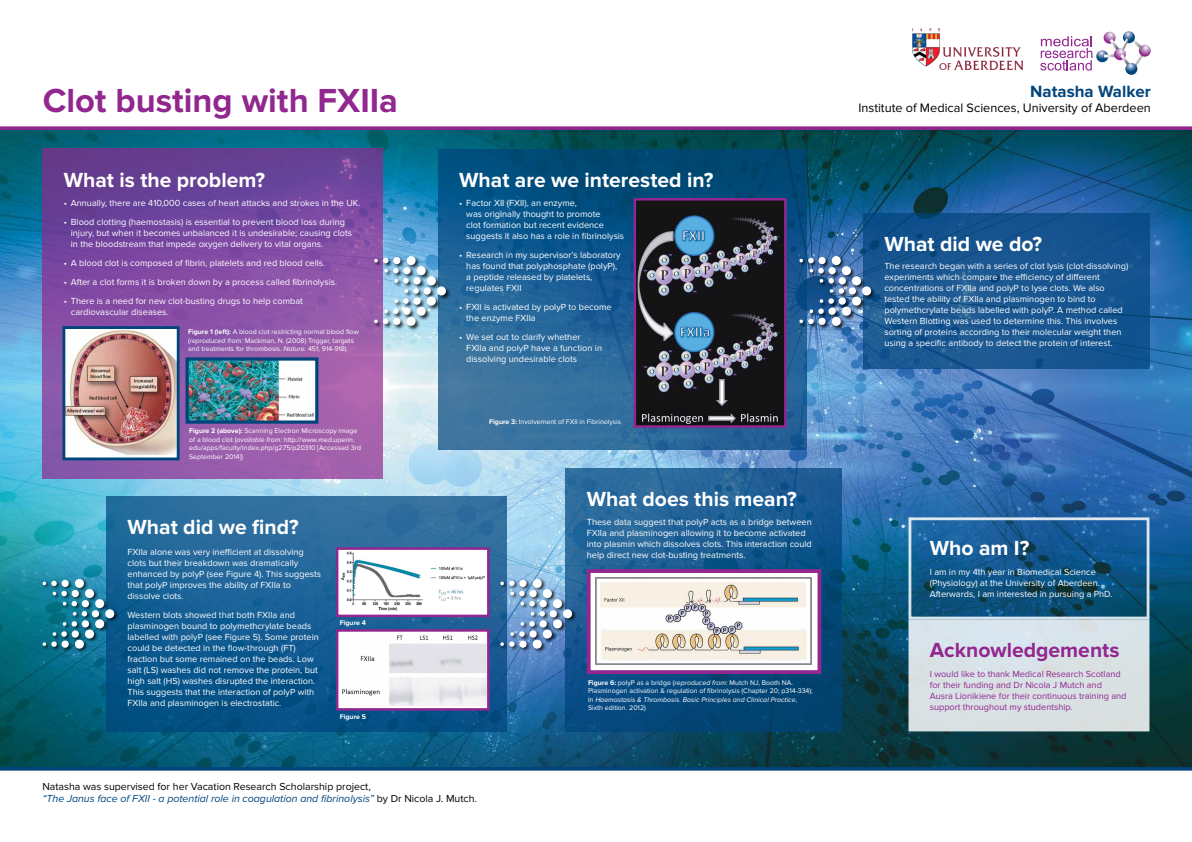
<style>
.page{position:relative;width:1192px;height:842px;background:#fff}
.page>*{position:absolute;margin:0;border:0;box-sizing:border-box;transform-origin:0 0}
.t1{font:700 34.55px "Proxima Nova";color:#92278f}
.t2{font:700 21.15px "Proxima Nova";color:#fff}
.t3{font:700 21.15px "Proxima Nova";color:#92278f}
.t4{font:700 16.9px "Proxima Nova";color:#00447c}
.t5{font:12.7px "Proxima Nova";color:#000}
.t6{font:10.55px/12.7px "Proxima Nova";color:#000}
.t7{font:9.15px/11px "Proxima Nova";color:#fff}
.t8{font:9.15px/11px "Proxima Nova";color:#92278f}
.t9{font:7px/8.4px "Proxima Nova";color:#fff}
.t10{font:700 7px "Proxima Nova";color:#fff}
.s1{font-weight:700}
.s2{font-style:italic}
.s3{font-style:italic;color:#00447c}
</style>
<div class="page">
<img style="left:912px;top:28px;width:111px;height:42px">
<img style="left:0;top:130px;width:1192px;height:637px">
<svg style="left:1040px;top:31px;width:111px;height:44px"></svg>
<svg style="left:0;top:126px;width:1192px;height:4px;background:#9a3d99"></svg>
<svg style="left:0;top:767px;width:1192px;height:4px;background:#175587"></svg>
<svg style="left:43px;top:149px;width:340px;height:330px;background:#834ea2"></svg>
<svg style="left:863px;top:213px;width:286px;height:156px;background:#16548f"></svg>
<svg style="left:438px;top:149px;width:368px;height:300px;background:#1b5e8f"></svg>
<svg style="left:106px;top:496px;width:401px;height:235px;background:#195f93"></svg>
<svg style="left:566px;top:468px;width:276px;height:263px;background:#145689"></svg>
<div style="left:909px;top:517px;width:240px;height:102px;border:3px solid #fff"></div>
<img style="left:67px;top:330px;width:109px;height:126px">
<div style="left:63px;top:326px;width:117px;height:134px;border:3px solid #00447c"></div>
<img style="left:190px;top:361px;width:124px;height:59px">
<div style="left:186px;top:357px;width:132px;height:67px;border:3px solid #00447c"></div>
<div style="left:373px;top:255px;width:78px;height:76px;background:#000;opacity:.75"></div>
<img style="left:374px;top:256px;width:72px;height:70px">
<div style="left:799px;top:255px;width:77px;height:76px;background:#000;opacity:.75"></div>
<img style="left:799px;top:256px;width:72px;height:70px">
<div style="left:42px;top:578px;width:77px;height:76px;background:#000;opacity:.75"></div>
<svg style="left:43px;top:579px;width:71px;height:70px;background:#3e8ba3"></svg>
<div style="left:500px;top:578px;width:77px;height:76px;background:#000;opacity:.75"></div>
<img style="left:500px;top:579px;width:72px;height:70px">
<img style="left:340px;top:551px;width:146px;height:62px">
<div style="left:336px;top:547px;width:154px;height:70px;border:3px solid #92278f"></div>
<div style="left:589px;top:571px;width:230px;height:101px;background:#fff"></div>
<img style="left:595px;top:578px;width:216px;height:87px">
<div style="left:587px;top:569px;width:234px;height:105px;border:4px solid #92278f"></div>
<img style="left:638px;top:202px;width:145px;height:222px">
<div style="left:634px;top:198px;width:153px;height:230px;border:3px solid #92278f"></div>
<div style="left:337px;top:630px;width:151px;height:79px;background:#fff"></div>
<img style="left:342px;top:635px;width:144px;height:70px">
<div style="left:336px;top:629px;width:154px;height:82px;border:3px solid #92278f"></div>
<div style="left:909px;top:619px;width:240px;height:112px;background:#d8e1e4;border:3px solid #fff"></div>
<h1 class="t1" style="left:43px;top:81px;width:357px">Clot busting with FXIIa</h1>
<h2 class="t2" style="left:64px;top:168px;width:203px">What is the problem?</h2>
<p class="t7" style="left:64px;top:197px;width:298px">• Annually, there are 410,000 cases of heart attacks and strokes in the UK.</p>
<p class="t7" style="left:71px;top:216px;width:283px;text-indent:-7px">• Blood clotting (haemostasis) is essential to prevent blood loss during injury, but when it becomes unbalanced it is undesirable; causing clots in the bloodstream that impede oxygen delivery to vital organs.</p>
<p class="t7" style="left:64px;top:257px;width:263px">• A blood clot is composed of fibrin, platelets and red blood cells.</p>
<p class="t7" style="left:64px;top:276px;width:275px">• After a clot forms it is broken down by a process called fibrinolysis.</p>
<p class="t7" style="left:71px;top:295px;width:234px;text-indent:-7px">• There is a need for new clot-busting drugs to help combat cardiovascular diseases.</p>
<p class="t9" style="left:188px;top:328px;width:172px"><span class="s1">Figure 1 (left):</span> A blood clot restricting normal blood flow (<span class="s2">reproduced from:</span> Mackman, N. (2008) Trigger, targets and treatments for thrombosis. <span class="s2">Nature.</span> 451, 914-918).</p>
<p class="t9" style="left:189px;top:427px;width:173px"><span class="s1">Figure 2 (above):</span> Scanning Electron Microscopy image of a blood clot (<span class="s2">available from:</span> http://www.med.upenn. edu/apps/faculty/index.php/g275/p20310 [Accessed 3rd September 2014])</p>
<h2 class="t2" style="left:128px;top:515px;width:173px">What did we find?</h2>
<p class="t7" style="left:128px;top:546px;width:195px">FXIIa alone was very inefficient at dissolving clots but their breakdown was dramatically enhanced by polyP (see Figure 4). This suggests that polyP improves the ability of FXIIa to dissolve clots.</p>
<p class="t7" style="left:128px;top:609px;width:193px">Western blots showed that both FXIIa and plasminogen bound to polymethcrylate beads labelled with polyP (see Figure 5). Some protein could be detected in the flow-through (FT) fraction but some remained on the beads. Low salt (LS) washes did not remove the protein, but high salt (HS) washes disrupted the interaction.<br>This suggests that the interaction of polyP with FXIIa and plasminogen is electrostatic.</p>
<p class="t10" style="left:340px;top:619px;width:28px">Figure 4</p>
<p class="t10" style="left:340px;top:713px;width:28px">Figure 5</p>
<h2 class="t2" style="left:459px;top:168px;width:256px">What are we interested in?</h2>
<p class="t7" style="left:466px;top:197px;width:159px;text-indent:-7px">• Factor XII (FXII), an enzyme,<br>was originally thought to promote<br>clot formation but recent evidence suggests it also has a role in fibrinolysis</p>
<p class="t7" style="left:466px;top:249px;width:156px;text-indent:-7px">• Research in my supervisor’s laboratory has found that polyphosphate (polyP), a peptide released by platelets, regulates FXII</p>
<p class="t7" style="left:466px;top:301px;width:147px;text-indent:-7px">• FXII is activated by polyP to become the enzyme FXIIa</p>
<p class="t7" style="left:466px;top:331px;width:137px;text-indent:-7px">• We set out to clarify whether<br>FXIIa and polyP have a function in dissolving undesirable clots</p>
<p class="t9" style="left:489px;top:418px;width:133px"><span class="s1">Figure 3:</span> Involvement of FXII in Fibrinolysis</p>
<h2 class="t2" style="left:587px;top:486px;width:211px">What does this mean?</h2>
<p class="t7" style="left:587px;top:516px;width:227px">These data suggest that polyP acts as a bridge between FXIIa and plasminogen allowing it to become activated into plasmin which dissolves clots. This interaction could help direct new clot-busting treatments.</p>
<p class="t9" style="left:588px;top:679px;width:226px"><span class="s1">Figure 6:</span> polyP as a bridge (<span class="s2">reproduced from:</span> Mutch NJ, Booth NA.<br>Plasminogen activation &amp; regulation of fibrinolysis (Chapter 20; p314-334); In <span class="s2">Haemostasis &amp; Thrombosis. Basic Principles and Clinical Practice</span>, Sixth edition. 2012)</p>
<p class="t6" style="left:42px;top:780px;width:436px">Natasha was supervised for her Vacation Research Scholarship project,<br><span class="s3">“The Janus face of FXII - a potential role in coagulation and fibrinolysis”</span> by Dr Nicola J. Mutch.</p>
<h3 class="t4" style="left:1030px;top:82px;width:122px">Natasha Walker</h3>
<h3 class="t5" style="left:858px;top:101px;width:294px">Institute of Medical Sciences, University of Aberdeen</h3>
<h2 class="t2" style="left:884px;top:231px;width:159px">What did we do?</h2>
<p class="t7" style="left:884px;top:261px;width:246px">The research began with a series of clot lysis (clot-dissolving) experiments which compare the efficiency of different concentrations of FXIIa and polyP to lyse clots. We also tested the ability of FXIIa and plasminogen to bind to polymethcrylate beads labelled with polyP. A method called Western Blotting was used to determine this. This involves sorting of proteins according to their molecular weight then using a specific antibody to detect the protein of interest.</p>
<h2 class="t2" style="left:930px;top:536px;width:101px">Who am I?</h2>
<p class="t7" style="left:930px;top:567px;width:184px">I am in my 4th year in Biomedical Science (Physiology) at the University of Aberdeen.<br>Afterwards, I am interested in pursuing a PhD.</p>
<h2 class="t3" style="left:930px;top:638px;width:191px">Acknowledgements</h2>
<p class="t8" style="left:930px;top:669px;width:198px">I would like to thank Medical Research Scotland for their funding and Dr Nicola J Mutch and Ausra Lionikiene for their continuous training and support throughout my studentship.</p>
</div>
